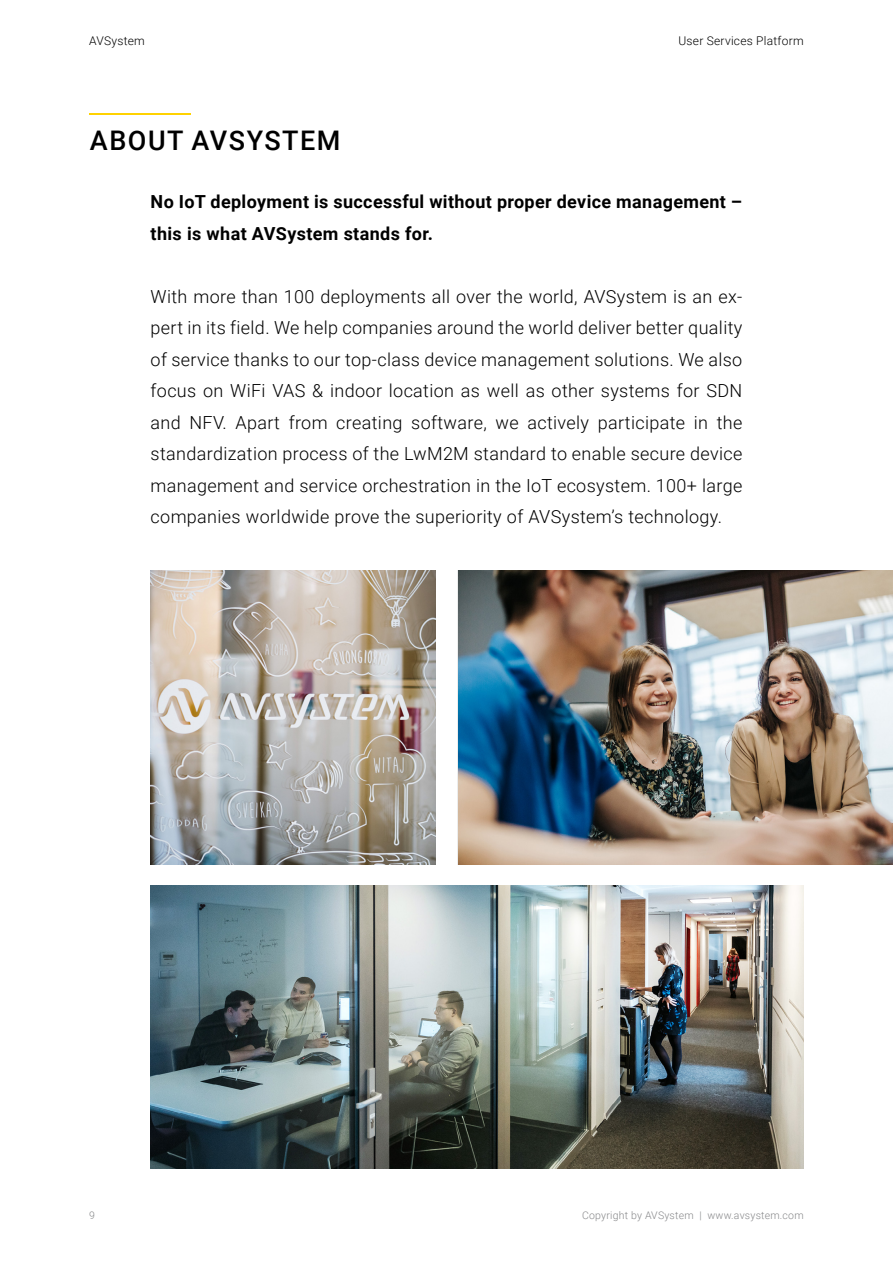
<style>
.page{position:relative;width:893px;height:1263px;background:#fff}
.page>*{position:absolute;margin:0;border:0;box-sizing:border-box;transform-origin:0 0}
.t1{font:500 27px "Roboto";letter-spacing:.055em;color:#000}
.t2{font:300 18px/31.5px "Roboto";letter-spacing:.02em;color:#000;text-align:justify}
.t3{font:700 18px/31.5px "Roboto";letter-spacing:.02em;color:#000}
.t4{font:300 12px "Roboto";letter-spacing:.02em;color:#000}
.t5{font:300 10.5px "Roboto";letter-spacing:.02em;color:#87888a}
</style>
<div class="page">
<hr style="left:89px;top:113px;width:102px;height:1px;background:#ffd200">
<img style="left:151px;top:570px;width:285px;height:294px">
<img style="left:459px;top:570px;width:434px;height:294px">
<img style="left:151px;top:885px;width:653px;height:283px">
<p class="t4" style="left:89px;top:33px;width:57px">AVSystem</p>
<h1 class="t1" style="left:90px;top:121px;width:252px">ABOUT AVSYSTEM</h1>
<p class="t4" style="left:678px;top:33px;width:127px">User Services Platform</p>
<p class="t3" style="left:151px;top:185px;width:593px">No IoT deployment is successful without proper device management – this is what AVSystem stands for.</p>
<p class="t2" style="left:151px;top:280px;width:593px">With more than 100 deployments all over the world, AVSystem is an ex&shy;pert in its field. We help companies around the world deliver better quality of service thanks to our top-class device management solutions. We also focus on WiFi VAS &amp; indoor location as well as other systems for SDN and NFV. Apart from creating software, we actively participate in the standardization process of the LwM2M standard to enable secure device management and service orchestration in the IoT ecosystem. 100+ large companies worldwide prove the superiority of AVSystem’s technology.</p>
<p class="t5" style="left:89px;top:1208px;width:7px">9</p>
<p class="t5" style="left:582px;top:1208px;width:223px">Copyright by AVSystem | www.avsystem.com</p>
</div>
